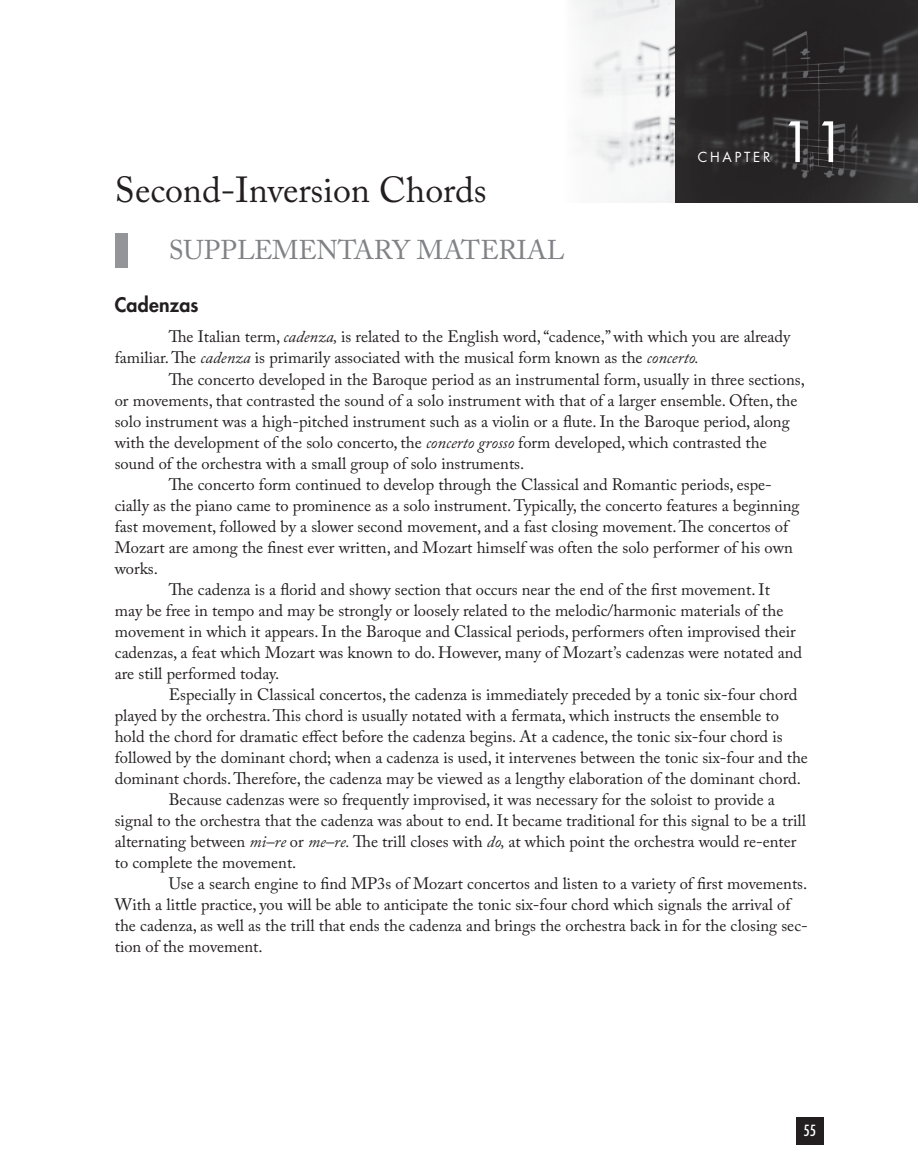
<style>
.page{position:relative;width:918px;height:1175px;background:#fff}
.page>*{position:absolute;margin:0;border:0;box-sizing:border-box;transform-origin:0 0}
.t1{font:54px "Futura Std";color:#fff}
.CT{font:36px "Adobe Caslon Pro";color:#231f20}
.t2{font:27px "Adobe Caslon Pro";color:#808285}
.t3{font:800 19.5px "Futura Std";letter-spacing:.01em;color:#231f20}
.t4{font:16.5px/21px "Adobe Caslon Pro";color:#231f20}
.FOLIO{font:condensed 15px "Futura Std";color:#fff}
.t5{font:13.5px "Futura Std";letter-spacing:.2em;color:#fff}
.s1{font-style:italic}
</style>
<div class="page">
<img style="left:575px;top:0;width:100px;height:202px">
<img style="left:675px;top:0;width:243px;height:202px">
<div style="left:115px;top:233px;width:13px;height:35px;background:#939598"></div>
<div style="left:796px;top:1116px;width:28px;height:28px;background:#231f20"></div>
<p class="t5" style="left:698px;top:148px;width:74px">CHAPTER</p>
<h1 class="t1" style="left:780px;top:108px;width:68px">11</h1>
<p class="CT" style="left:115px;top:169px;width:374px">Second-Inversion Chords</p>
<p class="t2" style="left:169px;top:234px;width:398px">SUPPLEMENTARY MATERIAL</p>
<h2 class="t3" style="left:115px;top:292px;width:85px">Cadenzas</h2>
<p class="t4" style="left:115px;top:326px;width:677px;text-indent:54px">The Italian term, <span class="s1">cadenza,</span> is related to the English word, “cadence,” with which you are already familiar. The <span class="s1">cadenza</span> is primarily associated with the musical form known as the <span class="s1">concerto.</span></p>
<p class="t4" style="left:115px;top:368px;width:692px;text-indent:54px">The concerto developed in the Baroque period as an instrumental form, usually in three sections, or movements, that contrasted the sound of a solo instrument with that of a larger ensemble. Often, the solo instrument was a high-pitched instrument such as a violin or a flute. In the Baroque period, along with the development of the solo concerto, the <span class="s1">concerto grosso</span> form developed, which contrasted the sound of the orchestra with a small group of solo instruments.</p>
<p class="t4" style="left:115px;top:473px;width:686px;text-indent:54px">The concerto form continued to develop through the Classical and Romantic periods, espe&shy;cially as the piano came to prominence as a solo instrument. Typically, the concerto features a beginning fast movement, followed by a slower second movement, and a fast closing movement. The concertos of Mozart are among the finest ever written, and Mozart himself was often the solo performer of his own works.</p>
<p class="t4" style="left:115px;top:578px;width:689px;text-indent:54px">The cadenza is a florid and showy section that occurs near the end of the first movement. It<br>may be free in tempo and may be strongly or loosely related to the melodic/harmonic materials of the movement in which it appears. In the Baroque and Classical periods, performers often improvised their cadenzas, a feat which Mozart was known to do. However, many of Mozart’s cadenzas were notated and are still performed today.</p>
<p class="t4" style="left:115px;top:683px;width:695px;text-indent:54px">Especially in Classical concertos, the cadenza is immediately preceded by a tonic six-four chord played by the orchestra. This chord is usually notated with a fermata, which instructs the ensemble to hold the chord for dramatic effect before the cadenza begins. At a cadence, the tonic six-four chord is followed by the dominant chord; when a cadenza is used, it intervenes between the tonic six-four and the dominant chords. Therefore, the cadenza may be viewed as a lengthy elaboration of the dominant chord.</p>
<p class="t4" style="left:115px;top:788px;width:693px;text-indent:54px">Because cadenzas were so frequently improvised, it was necessary for the soloist to provide a signal to the orchestra that the cadenza was about to end. It became traditional for this signal to be a trill alternating between <span class="s1">mi–re</span> or <span class="s1">me–re.</span> The trill closes with <span class="s1">do,</span> at which point the orchestra would re-enter to complete the movement.</p>
<p class="t4" style="left:115px;top:872px;width:695px;text-indent:54px">Use a search engine to find MP3s of Mozart concertos and listen to a variety of first movements.<br>With a little practice, you will be able to anticipate the tonic six-four chord which signals the arrival of the cadenza, as well as the trill that ends the cadenza and brings the orchestra back in for the closing sec&shy;tion of the movement.</p>
<p class="FOLIO" style="left:804px;top:1121px;width:14px">55</p>
</div>
